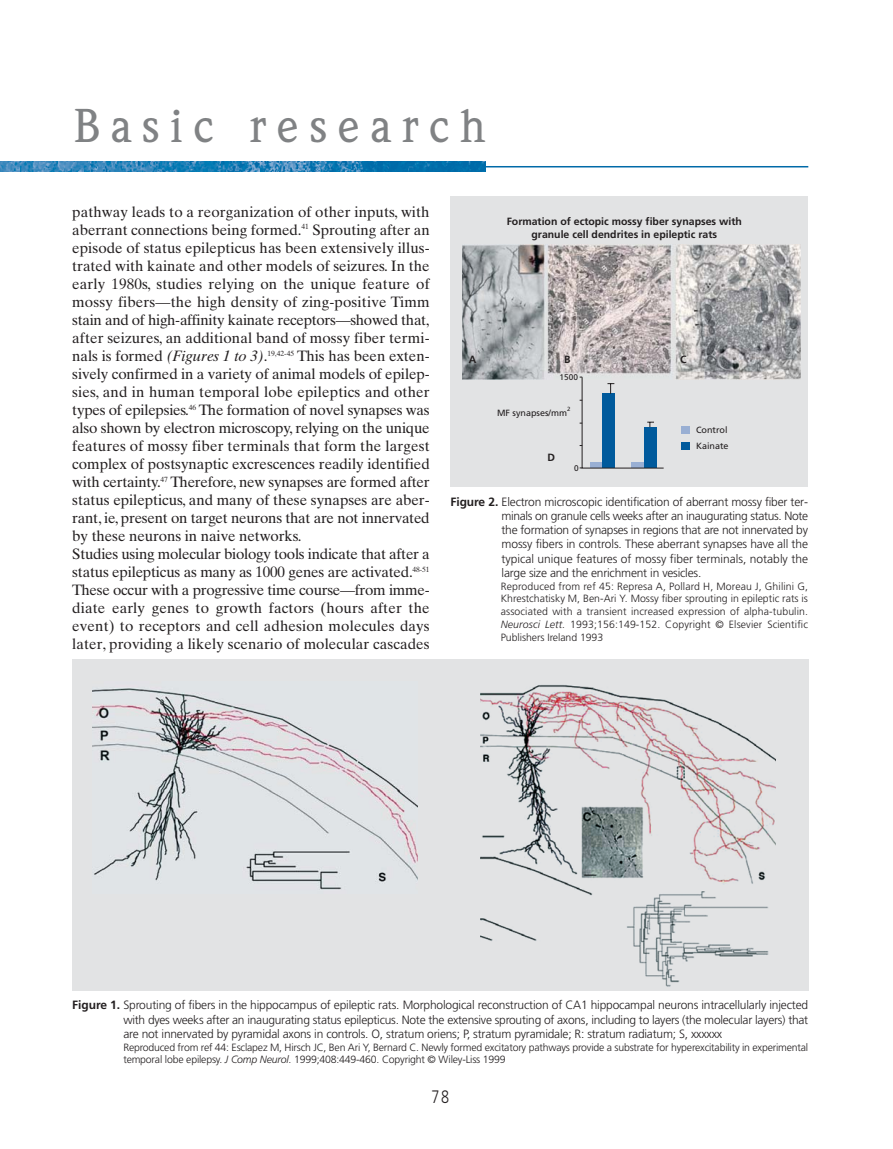
<style>
.page{position:relative;width:893px;height:1149px;background:#fff}
.page>*{position:absolute;margin:0;border:0;box-sizing:border-box;transform-origin:0 0}
.t1{font:500 46.5px "Weidemann";letter-spacing:.22em;color:#808284}
.t2{font:300 18px "Frutiger";color:#231f20;scale:.8 1}
.t3{font:15px/18px "Times Ten";color:#231f20}
.t4{font:300 12px/14.2px "Frutiger";letter-spacing:-.015em;color:#231f20;text-align:justify}
.t5{font:300 10.5px/12.8px "Frutiger";letter-spacing:-.02em;color:#231f20}
.t6{font:700 10.5px/12.6px "Frutiger";color:#231f20;text-align:center}
.t7{font:9px "Frutiger";color:#231f20}
.t8{font:8.25px "Frutiger";color:#231f20}
.t9{font:6px "Frutiger";color:#231f20}
.s1{font-style:italic}
.s2{font-weight:700}
</style>
<div class="page">
<hr style="left:393px;top:166px;width:415px;height:1px;background:#006aa8">
<img style="left:0;top:162px;width:485px;height:9px">
<div style="left:72px;top:659px;width:736px;height:331px;background:#e2e3e4"></div>
<img style="left:92px;top:688px;width:325px;height:202px">
<img style="left:481px;top:685px;width:294px;height:302px">
<div style="left:450px;top:196px;width:358px;height:291px;background:#e2e3e4"></div>
<img style="left:462px;top:244px;width:338px;height:135px">
<div style="left:681px;top:426px;width:9px;height:7px;background:#99afd3"></div>
<div style="left:681px;top:442px;width:9px;height:8px;background:#005a9c"></div>
<svg style="left:579px;top:376px;width:85px;height:92px"></svg>
<h1 class="t1" style="left:74px;top:108px;width:413px">Basic research</h1>
<p class="t3" style="left:72px;top:204px;width:359px">pathway leads to a reorganization of other inputs, with aberrant connections being formed.<sup>41</sup> Sprouting after an episode of status epilepticus has been extensively illus&shy;trated with kainate and other models of seizures. In the early 1980s, studies relying on the unique feature of mossy fibers—the high density of zing-positive Timm stain and of high-affinity kainate receptors—showed that, after seizures, an additional band of mossy fiber termi&shy;nals is formed <span class="s1">(Figures 1 to 3)</span>.<sup>19,42-45</sup> This has been exten&shy;sively confirmed in a variety of animal models of epilep&shy;sies, and in human temporal lobe epileptics and other types of epilepsies.<sup>46</sup> The formation of novel synapses was also shown by electron microscopy, relying on the unique features of mossy fiber terminals that form the largest complex of postsynaptic excrescences readily identified with certainty.<sup>47</sup> Therefore, new synapses are formed after status epilepticus, and many of these synapses are aber&shy;rant, ie, present on target neurons that are not innervated by these neurons in naive networks.<br>Studies using molecular biology tools indicate that after a status epilepticus as many as 1000 genes are activated.<sup>48-51<br></sup>These occur with a progressive time course—from imme&shy;diate early genes to growth factors (hours after the event) to receptors and cell adhesion molecules days later, providing a likely scenario of molecular cascades</p>
<p class="t6" style="left:506px;top:216px;width:237px">Formation of ectopic mossy fiber synapses with granule cell dendrites in epileptic rats</p>
<p class="t6" style="left:469px;top:354px;width:9px">A</p>
<p class="t6" style="left:564px;top:354px;width:8px">B</p>
<p class="t8" style="left:559px;top:374px;width:20px">1500</p>
<p class="t9" style="left:567px;top:407px;width:5px">2</p>
<p class="t7" style="left:497px;top:409px;width:72px">MF synapses/mm</p>
<p class="t6" style="left:547px;top:451px;width:9px">D</p>
<p class="t8" style="left:574px;top:464px;width:6px">0</p>
<p class="t6" style="left:680px;top:354px;width:8px">C</p>
<p class="t7" style="left:696px;top:426px;width:33px">Control</p>
<p class="t7" style="left:696px;top:442px;width:34px">Kainate</p>
<p class="t4" style="left:501px;top:495px;width:308px;text-indent:-51px"><span class="s2">Figure 2.</span> Electron microscopic identification of aberrant mossy fiber ter&shy;minals on granule cells weeks after an inaugurating status. Note the formation of synapses in regions that are not innervated by mossy fibers in controls. These aberrant synapses have all the typical unique features of mossy fiber terminals, notably the large size and the enrichment in vesicles.</p>
<p class="t5" style="left:501px;top:580px;width:309px;text-align:justify">Reproduced from ref 45: Represa A, Pollard H, Moreau J, Ghilini G, Khrestchatisky M, Ben-Ari Y. Mossy fiber sprouting in epileptic rats is associated with a transient increased expression of alpha-tubulin.<br><span class="s1">Neurosci Lett.</span> 1993;156:149-152. Copyright © Elsevier Scientific Publishers Ireland 1993</p>
<p class="t4" style="left:123px;top:998px;width:686px;text-indent:-51px"><span class="s2">Figure 1.</span> Sprouting of fibers in the hippocampus of epileptic rats. Morphological reconstruction of CA1 hippocampal neurons intracellularly injected with dyes weeks after an inaugurating status epilepticus. Note the extensive sprouting of axons, including to layers (the molecular layers) that are not innervated by pyramidal axons in controls. O, stratum oriens; P, stratum pyramidale; R: stratum radiatum; S, xxxxxx</p>
<p class="t5" style="left:123px;top:1041px;width:686px">Reproduced from ref 44: Esclapez M, Hirsch JC, Ben Ari Y, Bernard C. Newly formed excitatory pathways provide a substrate for hyperexcitability in experimental temporal lobe epilepsy. <span class="s1">J Comp Neurol</span>. 1999;408:449-460. Copyright © Wiley-Liss 1999</p>
<p class="t2" style="left:431px;top:1088px;width:24px">78</p>
</div>
